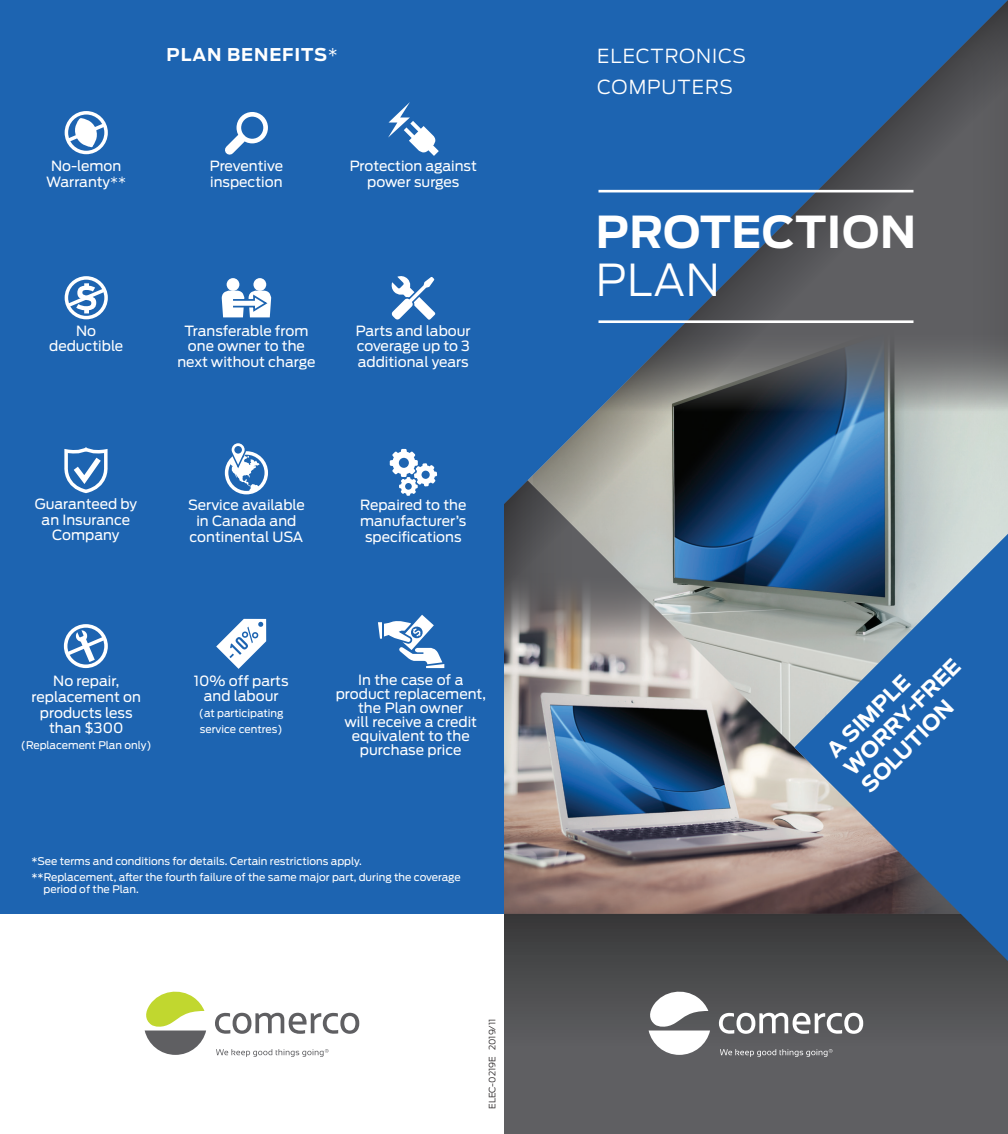
<style>
.page{position:relative;width:1008px;height:1134px;background:#fff}
.page>*{position:absolute;margin:0;border:0;box-sizing:border-box;transform-origin:0 0}
.t1{font:700 43.75px "Antenna";letter-spacing:.015em;color:#fff}
.t2{font:300 43.75px "Antenna";color:#fff}
.t3{font:700 21px "Antenna";color:#fff}
.t4{font:300 19.25px "Antenna";letter-spacing:.05em;color:#fff}
.t5{font:700 17.5px "Antenna";letter-spacing:.05em;color:#fff}
.t6{font:14px/15.8px "Antenna";color:#fff;text-align:center}
.t7{font:10.5px "Antenna";color:#fff}
.t8{font:300 8.75px "Antenna";color:#231f20}
.s1{font-weight:300}
</style>
<div class="page">
<svg style="left:504px;top:916px;width:504px;height:218px;background:#545557"></svg>
<img style="left:504px;top:791px;width:290px;height:123px">
<img style="left:509px;top:791px;width:285px;height:31px">
<svg style="left:504px;top:504px;width:504px;height:287px;background:#7f8c97"></svg>
<svg style="left:504px;top:0;width:504px;height:504px;background:#3b6592"></svg>
<hr style="left:598px;top:320px;width:316px;height:3px;background:#fff">
<hr style="left:598px;top:190px;width:316px;height:2px;background:#fff">
<svg style="left:719px;top:1013px;width:144px;height:21px"></svg>
<svg style="left:648px;top:988px;width:62px;height:67px"></svg>
<svg style="left:720px;top:1049px;width:112px;height:8px"></svg>
<svg style="left:794px;top:534px;width:214px;height:427px;background:#4d739b"></svg>
<div style="left:0;top:0;width:504px;height:914px;background:#1d64b1"></div>
<svg style="left:215px;top:1013px;width:144px;height:21px"></svg>
<svg style="left:144px;top:991px;width:62px;height:64px"></svg>
<svg style="left:216px;top:1049px;width:113px;height:8px"></svg>
<svg style="left:388px;top:102px;width:51px;height:54px"></svg>
<div style="left:65px;top:276px;width:43px;height:43px;border:4px solid #fff;border-radius:50%"></div>
<svg style="left:64px;top:283px;width:44px;height:30px"></svg>
<div style="left:65px;top:111px;width:43px;height:43px;border:4px solid #fff;border-radius:50%"></div>
<svg style="left:64px;top:117px;width:44px;height:32px"></svg>
<div style="left:237px;top:112px;width:31px;height:31px;border:5px solid #fff;border-radius:50%"></div>
<svg style="left:225px;top:126px;width:29px;height:29px"></svg>
<svg style="left:391px;top:276px;width:45px;height:44px"></svg>
<svg style="left:390px;top:449px;width:47px;height:47px"></svg>
<div style="left:227px;top:278px;width:12px;height:13px;background:#fff;border-radius:50%"></div>
<div style="left:253px;top:278px;width:13px;height:13px;background:#fff;border-radius:50%"></div>
<svg style="left:222px;top:291px;width:49px;height:26px"></svg>
<div style="left:225px;top:451px;width:43px;height:43px;border:4px solid #fff;border-radius:50%"></div>
<svg style="left:229px;top:443px;width:31px;height:50px"></svg>
<div style="left:234px;top:446px;width:8px;height:8px;background:#1d64b1;border-radius:50%"></div>
<svg style="left:64px;top:447px;width:44px;height:47px"></svg>
<svg style="left:216px;top:619px;width:50px;height:50px"></svg>
<svg style="left:378px;top:615px;width:66px;height:53px"></svg>
<div style="left:64px;top:624px;width:44px;height:44px;border:4px solid #fff;border-radius:50%"></div>
<svg style="left:63px;top:630px;width:45px;height:32px"></svg>
<p class="t6" style="left:51px;top:158px;width:72px">No-lemon</p>
<p class="t6" style="left:46px;top:174px;width:82px">Warranty<span class="s1">**</span></p>
<p class="t5" style="left:167px;top:44px;width:173px">PLAN BENEFITS<span class="s1">*</span></p>
<p class="t6" style="left:210px;top:158px;width:75px">Preventive</p>
<p class="t6" style="left:210px;top:174px;width:74px">inspection</p>
<p class="t6" style="left:350px;top:158px;width:129px">Protection against</p>
<p class="t6" style="left:367px;top:174px;width:94px">power surges</p>
<p class="t6" style="left:76px;top:323px;width:22px">No</p>
<p class="t6" style="left:49px;top:338px;width:76px">deductible</p>
<p class="t6" style="left:177px;top:323px;width:139px">Transferable from one owner to the next without charge</p>
<p class="t6" style="left:356px;top:323px;width:116px">Parts and labour</p>
<p class="t6" style="left:357px;top:338px;width:115px;text-align:left">coverage up to 3 additional years</p>
<p class="t6" style="left:35px;top:496px;width:104px">Guaranteed by</p>
<p class="t6" style="left:42px;top:512px;width:90px">an Insurance</p>
<p class="t6" style="left:52px;top:527px;width:69px">Company</p>
<p class="t6" style="left:188px;top:497px;width:118px">Service available</p>
<p class="t6" style="left:190px;top:513px;width:115px">in Canada and continental USA</p>
<p class="t6" style="left:360px;top:497px;width:108px;text-align:left">Repaired to the manufacturer’s</p>
<p class="t6" style="left:365px;top:529px;width:98px">specifications</p>
<p class="t6" style="left:32px;top:673px;width:111px">No repair, replacement on</p>
<p class="t6" style="left:40px;top:705px;width:94px">products less</p>
<p class="t6" style="left:49px;top:721px;width:76px">than $300</p>
<p class="t7" style="left:21px;top:739px;width:132px">(Replacement Plan only)</p>
<p class="t6" style="left:194px;top:673px;width:96px">10% off parts</p>
<p class="t6" style="left:204px;top:688px;width:76px">and labour</p>
<p class="t7" style="left:199px;top:707px;width:86px">(at participating</p>
<p class="t7" style="left:200px;top:723px;width:84px">service centres)</p>
<p class="t6" style="left:336px;top:673px;width:152px;line-height:14px">In the case of a product replacement, the Plan owner<br>will receive a credit equivalent to the purchase price</p>
<p class="t7" style="left:32px;top:855px;width:332px">*See terms and conditions for details. Certain restrictions apply.</p>
<p class="t7" style="left:32px;top:871px;width:431px">**Replacement, after the fourth failure of the same major part, during the coverage</p>
<p class="t7" style="left:44px;top:883px;width:97px">period of the Plan.</p>
<p class="t8" style="left:487px;top:1109px;width:92px;rotate:-90deg">ELEC-0219E 2019/11</p>
<p class="t4" style="left:597px;top:44px;width:150px">ELECTRONICS</p>
<p class="t4" style="left:597px;top:76px;width:137px">COMPUTERS</p>
<p class="t1" style="left:596px;top:206px;width:322px">PROTECTION</p>
<p class="t2" style="left:596px;top:254px;width:126px">PLAN</p>
<p class="t3" style="left:839px;top:762px;width:156px;rotate:-45deg">WORRY-FREE</p>
<p class="t3" style="left:822px;top:745px;width:109px;rotate:-45deg">A SIMPLE</p>
<p class="t3" style="left:856px;top:780px;width:121px;rotate:-45deg">SOLUTION</p>
</div>
